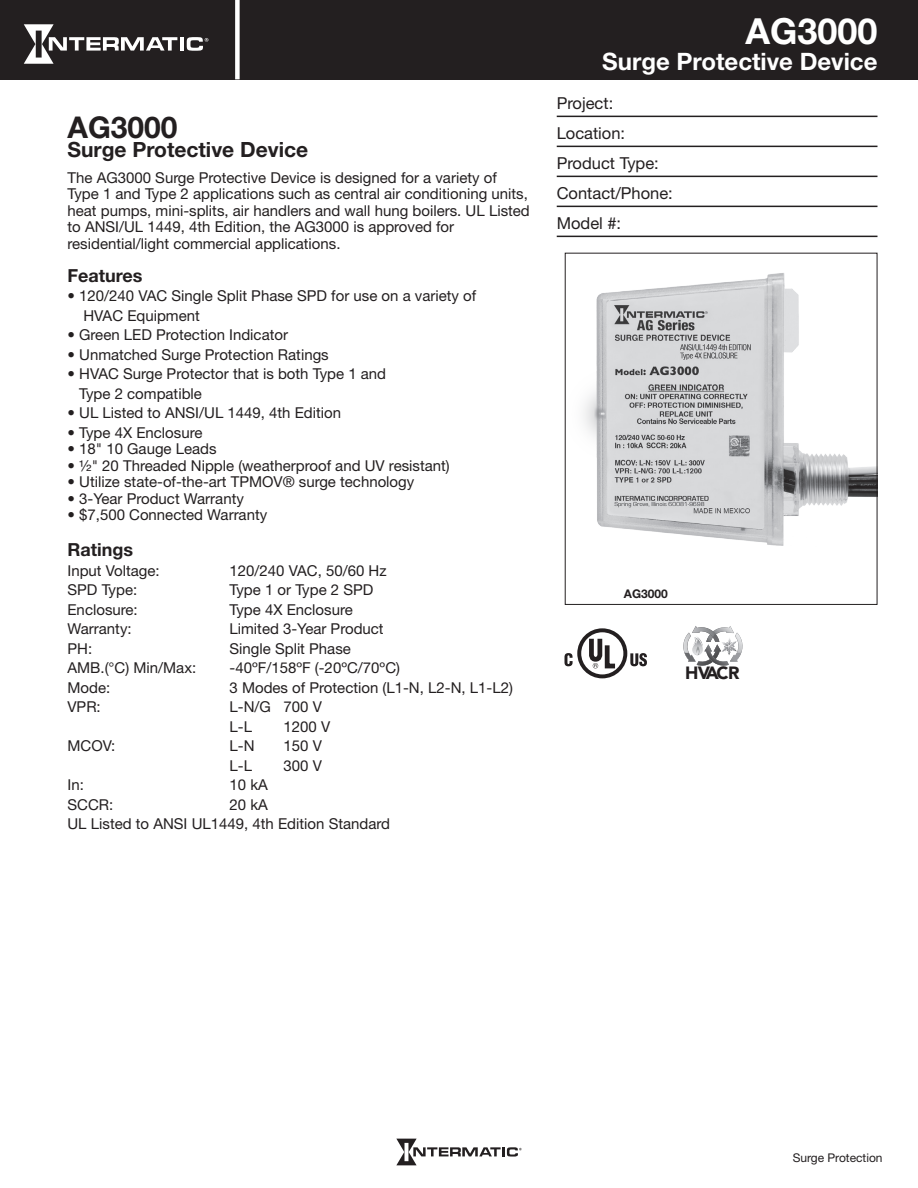
<style>
.page{position:relative;width:918px;height:1188px;background:#fff}
.page>*{position:absolute;margin:0;border:0;box-sizing:border-box;transform-origin:0 0}
.t1{font:700 36px "Helvetica Neue LT Std";color:#fff}
.t2{font:700 30px "Helvetica Neue LT Std";color:#231f20}
.t3{font:700 24px "Helvetica Neue LT Std";color:#fff}
.t4{font:700 21px "Helvetica Neue LT Std";color:#231f20}
.t5{font:700 18px "Helvetica Neue LT Std";color:#231f20}
.t6{font:900 17.55px "Avenir";letter-spacing:-.085em;color:#231f20}
.t7{font:16.5px/30px "Helvetica Neue LT Std";color:#231f20}
.t8{font:15px/16.5px "Helvetica Neue LT Std";color:#231f20}
.t9{font:12px "Helvetica Neue LT Std";color:#231f20}
.t10{font:700 12px "Helvetica Neue LT Std";color:#231f20}
</style>
<div class="page">
<svg style="left:396px;top:1139px;width:126px;height:26px"></svg>
<div style="left:0;top:0;width:918px;height:80px;background:#231f20"></div>
<hr style="left:180px;top:37px;width:4px;height:14px;background:#fff">
<svg style="left:187px;top:37px;width:21px;height:14px"></svg>
<svg style="left:24px;top:24px;width:153px;height:40px"></svg>
<div style="left:235px;top:0;width:5px;height:79px;background:#fff"></div>
<hr style="left:557px;top:116px;width:321px;height:1px;background:#231f20">
<hr style="left:557px;top:146px;width:321px;height:1px;background:#231f20">
<hr style="left:557px;top:176px;width:321px;height:1px;background:#231f20">
<hr style="left:557px;top:206px;width:321px;height:1px;background:#231f20">
<hr style="left:557px;top:236px;width:321px;height:1px;background:#231f20">
<img style="left:583px;top:273px;width:292px;height:273px">
<div style="left:577px;top:628px;width:50px;height:50px;border:4px solid #231f20;border-radius:50%"></div>
<svg style="left:587px;top:634px;width:33px;height:37px"></svg>
<svg style="left:565px;top:653px;width:8px;height:13px"></svg>
<svg style="left:630px;top:653px;width:17px;height:13px"></svg>
<svg style="left:683px;top:626px;width:60px;height:40px"></svg>
<p class="t2" style="left:68px;top:109px;width:112px">AG3000</p>
<p class="t4" style="left:68px;top:137px;width:242px">Surge Protective Device</p>
<p class="t8" style="left:68px;top:169px;width:464px">The AG3000 Surge Protective Device is designed for a variety of Type 1 and Type 2 applications such as central air conditioning units, heat pumps, mini-splits, air handlers and wall hung boilers. UL Listed to ANSI/UL 1449, 4th Edition, the AG3000 is approved for residential/light commercial applications.</p>
<p class="t5" style="left:68px;top:264px;width:77px">Features</p>
<p class="t8" style="left:83px;top:286px;width:394px;line-height:19.5px;text-indent:-16px">• 120/240 VAC Single Split Phase SPD for use on a variety of<br>HVAC Equipment</p>
<p class="t8" style="left:68px;top:326px;width:222px">• Green LED Protection Indicator</p>
<p class="t8" style="left:68px;top:346px;width:263px">• Unmatched Surge Protection Ratings</p>
<p class="t8" style="left:79px;top:364px;width:309px;line-height:19.5px;text-indent:-12px">• HVAC Surge Protector that is both Type 1 and<br>Type 2 compatible</p>
<p class="t8" style="left:68px;top:404px;width:275px">• UL Listed to ANSI/UL 1449, 4th Edition</p>
<p class="t8" style="left:68px;top:424px;width:137px">• Type 4X Enclosure</p>
<p class="t8" style="left:68px;top:440px;width:151px">• 18" 10 Gauge Leads</p>
<p class="t8" style="left:68px;top:457px;width:384px">• ½" 20 Threaded Nipple (weatherproof and UV resistant)</p>
<p class="t8" style="left:68px;top:473px;width:348px">• Utilize state-of-the-art TPMOV® surge technology</p>
<p class="t8" style="left:68px;top:490px;width:178px">• 3-Year Product Warranty</p>
<p class="t8" style="left:68px;top:506px;width:201px">• $7,500 Connected Warranty</p>
<p class="t5" style="left:68px;top:539px;width:67px">Ratings</p>
<p class="t8" style="left:68px;top:562px;width:94px">Input Voltage:</p>
<p class="t8" style="left:230px;top:562px;width:159px">120/240 VAC, 50/60 Hz</p>
<p class="t8" style="left:68px;top:581px;width:71px">SPD Type:</p>
<p class="t8" style="left:230px;top:581px;width:145px">Type 1 or Type 2 SPD</p>
<p class="t8" style="left:68px;top:601px;width:72px">Enclosure:</p>
<p class="t8" style="left:230px;top:601px;width:125px">Type 4X Enclosure</p>
<p class="t8" style="left:68px;top:620px;width:66px">Warranty:</p>
<p class="t8" style="left:230px;top:620px;width:156px">Limited 3-Year Product</p>
<p class="t8" style="left:68px;top:640px;width:26px">PH:</p>
<p class="t8" style="left:230px;top:640px;width:123px">Single Split Phase</p>
<p class="t8" style="left:68px;top:659px;width:130px">AMB.(°C) Min/Max:</p>
<p class="t8" style="left:230px;top:659px;width:172px">-40ºF/158ºF (-20ºC/70ºC)</p>
<p class="t8" style="left:68px;top:679px;width:44px">Mode:</p>
<p class="t8" style="left:230px;top:679px;width:285px">3 Modes of Protection (L1-N, L2-N, L1-L2)</p>
<p class="t8" style="left:68px;top:698px;width:35px">VPR:</p>
<p class="t8" style="left:230px;top:698px;width:94px">L-N/G 700 V</p>
<p class="t8" style="left:230px;top:718px;width:24px">L-L</p>
<p class="t8" style="left:284px;top:718px;width:48px">1200 V</p>
<p class="t8" style="left:68px;top:737px;width:49px">MCOV:</p>
<p class="t8" style="left:230px;top:737px;width:27px">L-N</p>
<p class="t8" style="left:284px;top:737px;width:40px">150 V</p>
<p class="t8" style="left:230px;top:757px;width:24px">L-L</p>
<p class="t8" style="left:284px;top:757px;width:40px">300 V</p>
<p class="t8" style="left:68px;top:776px;width:18px">In:</p>
<p class="t8" style="left:230px;top:776px;width:40px">10 kA</p>
<p class="t8" style="left:68px;top:796px;width:47px">SCCR:</p>
<p class="t8" style="left:230px;top:796px;width:40px">20 kA</p>
<p class="t8" style="left:68px;top:815px;width:324px">UL Listed to ANSI UL1449, 4th Edition Standard</p>
<p class="t1" style="left:745px;top:9px;width:134px">AG3000</p>
<p class="t3" style="left:602px;top:46px;width:277px">Surge Protective Device</p>
<p class="t7" style="left:557px;top:88px;width:118px">Project:<br>Location:<br>Product Type:<br>Contact/Phone:<br>Model #:</p>
<p class="t10" style="left:624px;top:586px;width:46px">AG3000</p>
<p class="t6" style="left:685px;top:662px;width:56px">HVACR</p>
<p class="t9" style="left:793px;top:1151px;width:91px">Surge Protection</p>
</div>
